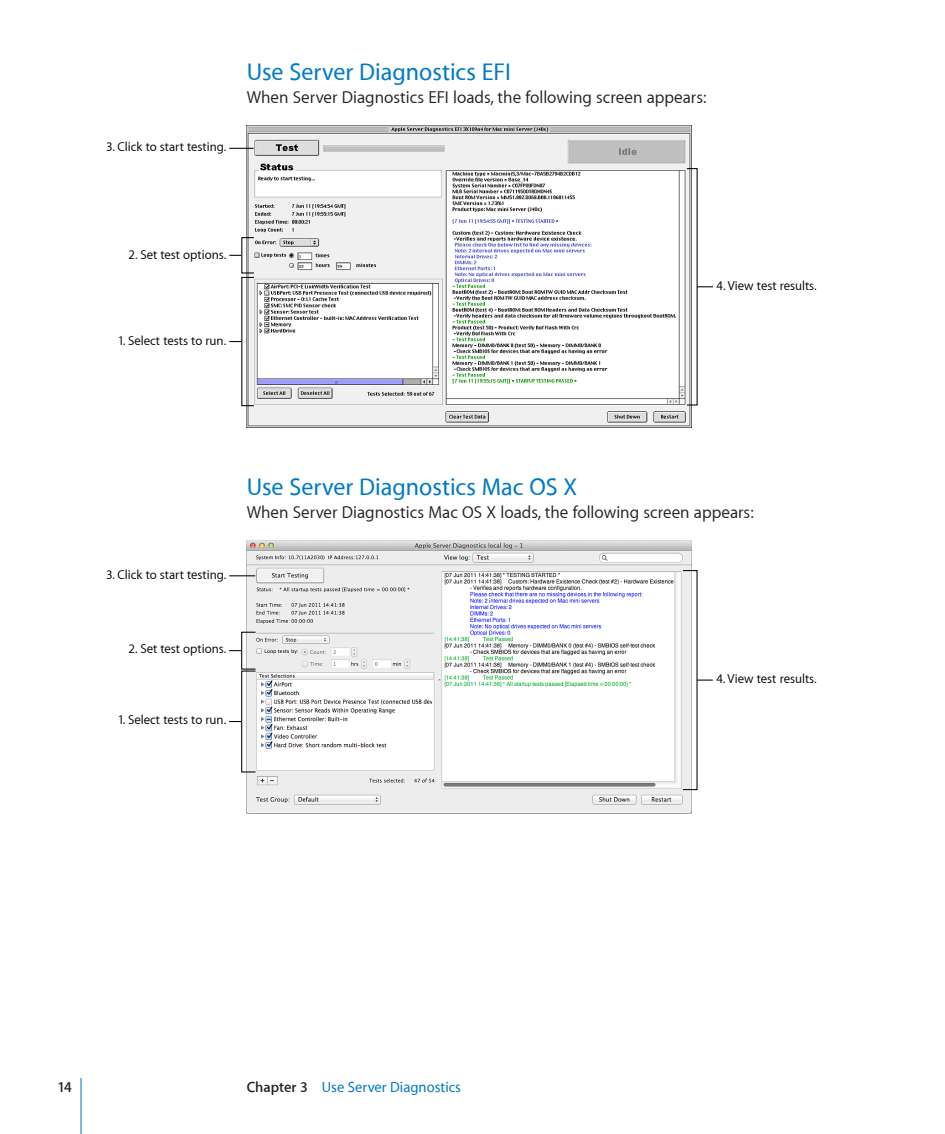
<style>
.page{position:relative;width:945px;height:1134px;background:#fff}
.page>*{position:absolute;margin:0;border:0;box-sizing:border-box;transform-origin:0 0}
.t1{font:500 24.5px "Myriad Set";color:#007ac2}
.t2{font:17.5px "Myriad Set Text";color:#231f20}
.t3{font:500 14.88px "Myriad Set";color:#007ac2}
.t4{font:600 14.88px "Myriad Set";color:#231f20}
.t5{font:13.12px "Myriad Set Text";color:#000}
.s1{font-weight:600;color:#231f20}
</style>
<div class="page">
<hr style="left:80px;top:1078px;width:2px;height:56px;background:#007ac2">
<img style="left:247px;top:126px;width:445px;height:301px">
<svg style="left:229px;top:237px;width:26px;height:170px"></svg>
<svg style="left:686px;top:168px;width:27px;height:238px"></svg>
<svg style="left:229px;top:148px;width:25px;height:1px"></svg>
<img style="left:247px;top:541px;width:445px;height:272px">
<svg style="left:229px;top:631px;width:28px;height:142px"></svg>
<svg style="left:229px;top:575px;width:26px;height:1px"></svg>
<svg style="left:682px;top:570px;width:31px;height:221px"></svg>
<p class="t5" style="left:106px;top:139px;width:122px">3. Click to start testing.</p>
<h1 class="t1" style="left:247px;top:57px;width:266px">Use Server Diagnostics EFI</h1>
<h2 class="t2" style="left:247px;top:86px;width:461px">When Server Diagnostics EFI loads, the following screen appears:</h2>
<p class="t5" style="left:129px;top:246px;width:99px">2. Set test options.</p>
<p class="t5" style="left:118px;top:333px;width:110px">1. Select tests to run.</p>
<p class="t5" style="left:716px;top:277px;width:102px">4. View test results.</p>
<p class="t5" style="left:106px;top:567px;width:122px">3. Click to start testing.</p>
<h1 class="t1" style="left:247px;top:472px;width:332px">Use Server Diagnostics Mac OS X</h1>
<h2 class="t2" style="left:247px;top:501px;width:509px">When Server Diagnostics Mac OS X loads, the following screen appears:</h2>
<p class="t5" style="left:129px;top:641px;width:99px">2. Set test options.</p>
<p class="t5" style="left:118px;top:712px;width:110px">1. Select tests to run.</p>
<p class="t5" style="left:716px;top:671px;width:102px">4. View test results.</p>
<p class="t4" style="left:58px;top:1078px;width:16px">14</p>
<p class="t3" style="left:247px;top:1078px;width:216px"><span class="s1">Chapter 3</span> Use Server Diagnostics</p>
</div>
